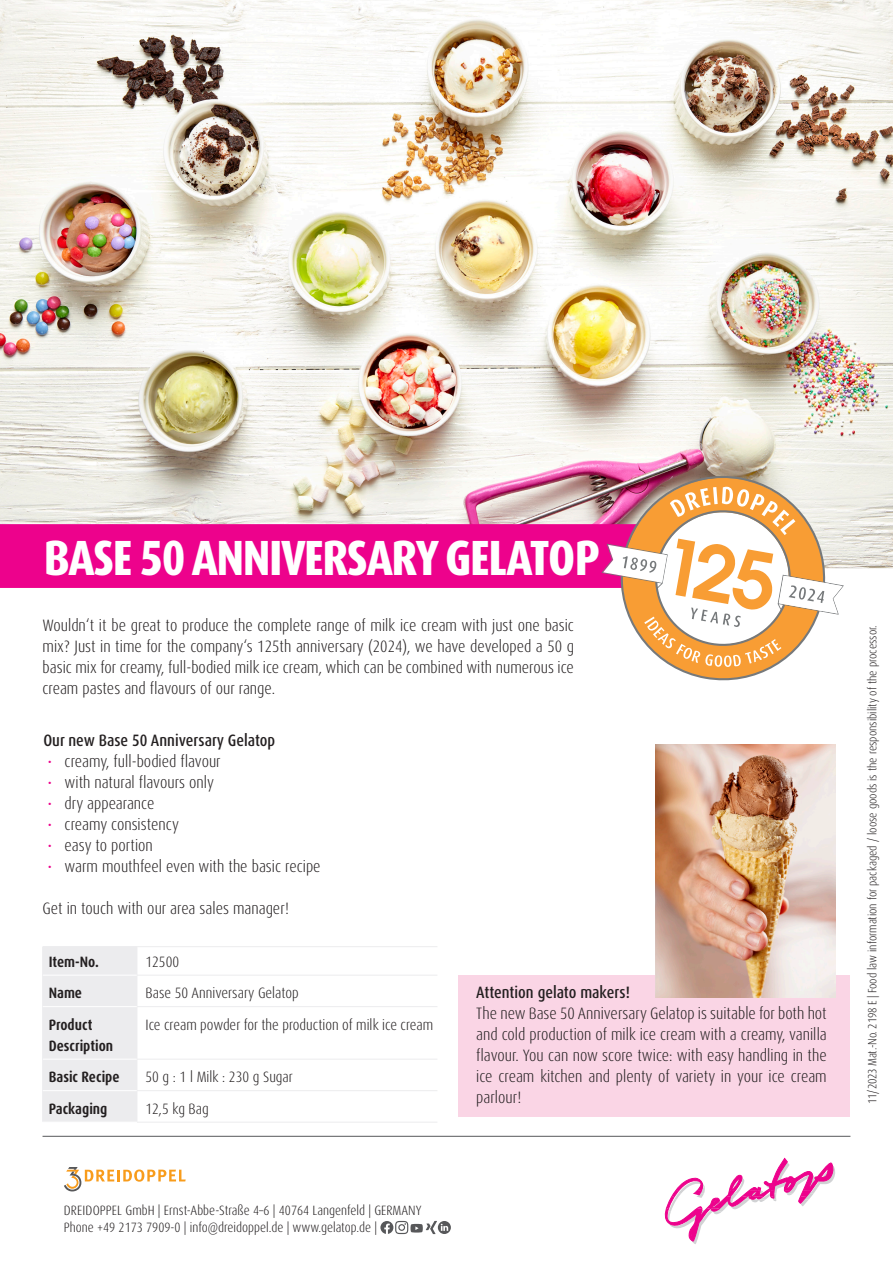
<style>
.page{position:relative;width:893px;height:1263px;background:#fff}
.page>*{position:absolute;margin:0;border:0;box-sizing:border-box;transform-origin:0 0}
.t1{font:800 condensed 49.5px "Dax Pro";letter-spacing:-.03em;color:#fff}
.t2{font:300 condensed 16.5px/21px "Dax Pro";color:#231f20;text-align:justify}
.t3{font:500 condensed 16.5px "Dax Pro";color:#231f20}
.t4{font:300 condensed 15px "Dax Pro";color:#231f20}
.t5{font:700 condensed 15px/21px "Dax Pro";color:#231f20}
.t6{font:300 condensed 13.5px/17.2px "Dax Pro";color:#231f20}
.t7{font:300 condensed 12px "Dax Pro";color:#231f20}
.s1{color:#ed028c}
</style>
<div class="page">
<hr style="left:43px;top:1136px;width:807px;height:1px;background:#57585a">
<svg style="left:664px;top:1158px;width:171px;height:86px"></svg>
<svg style="left:64px;top:1167px;width:122px;height:24px"></svg>
<svg style="left:380px;top:1221px;width:71px;height:13px"></svg>
<div style="left:42px;top:947px;width:96px;height:175px;background:#ececee"></div>
<hr style="left:42px;top:975px;width:1px;height:32px;background:#ececee">
<hr style="left:137px;top:975px;width:1px;height:32px;background:#ececee">
<hr style="left:42px;top:1007px;width:1px;height:52px;background:#ececee">
<hr style="left:137px;top:1007px;width:1px;height:52px;background:#ececee">
<hr style="left:42px;top:1059px;width:1px;height:32px;background:#ececee">
<hr style="left:137px;top:1059px;width:1px;height:32px;background:#ececee">
<hr style="left:42px;top:1091px;width:1px;height:31px;background:#ececee">
<hr style="left:137px;top:1091px;width:1px;height:31px;background:#ececee">
<hr style="left:43px;top:946px;width:94px;height:1px;background:#ececee">
<hr style="left:137px;top:946px;width:300px;height:1px;background:#ececee">
<hr style="left:137px;top:975px;width:300px;height:1px;background:#ececee">
<hr style="left:137px;top:1006px;width:300px;height:1px;background:#ececee">
<hr style="left:137px;top:1059px;width:300px;height:1px;background:#ececee">
<hr style="left:137px;top:1090px;width:300px;height:1px;background:#ececee">
<hr style="left:137px;top:1122px;width:300px;height:1px;background:#ececee">
<hr style="left:43px;top:975px;width:94px;height:1px;background:#fff">
<hr style="left:43px;top:1006px;width:94px;height:1px;background:#fff">
<hr style="left:43px;top:1059px;width:94px;height:1px;background:#fff">
<hr style="left:43px;top:1090px;width:94px;height:1px;background:#fff">
<div style="left:458px;top:975px;width:392px;height:142px;background:#fad5e5"></div>
<img style="left:0;top:0;width:893px;height:568px">
<img style="left:601px;top:469px;width:243px;height:212px">
<svg style="left:0;top:487px;width:843px;height:180px"></svg>
<img style="left:656px;top:745px;width:179px;height:252px">
<h1 class="t1" style="left:44px;top:526px;width:558px">BASE 50 ANNIVERSARY GELATOP</h1>
<p class="t2" style="left:43px;top:614px;width:533px">Wouldn‘t it be great to produce the complete range of milk ice cream with just one basic mix? Just in time for the company‘s 125th anniversary (2024), we have developed a 50 g basic mix for creamy, full-bodied milk ice cream, which can be combined with numerous ice cream pastes and flavours of our range.</p>
<p class="t3" style="left:43px;top:730px;width:233px">Our new Base 50 Anniversary Gelatop</p>
<p class="t2" style="left:48px;top:751px;width:175px"><span class="s1">•</span> creamy, full-bodied flavour</p>
<p class="t2" style="left:48px;top:772px;width:168px"><span class="s1">•</span> with natural flavours only</p>
<p class="t2" style="left:48px;top:793px;width:108px"><span class="s1">•</span> dry appearance</p>
<p class="t2" style="left:48px;top:814px;width:133px"><span class="s1">•</span> creamy consistency</p>
<p class="t2" style="left:48px;top:835px;width:107px"><span class="s1">•</span> easy to portion</p>
<p class="t2" style="left:48px;top:856px;width:275px"><span class="s1">•</span> warm mouthfeel even with the basic recipe</p>
<p class="t2" style="left:43px;top:898px;width:248px">Get in touch with our area sales manager!</p>
<p class="t5" style="left:49px;top:951px;width:52px">Item-No.</p>
<p class="t4" style="left:145px;top:952px;width:35px">12500</p>
<p class="t5" style="left:49px;top:982px;width:35px">Name</p>
<p class="t4" style="left:145px;top:983px;width:155px">Base 50 Anniversary Gelatop</p>
<p class="t5" style="left:49px;top:1014px;width:66px">Product<br>Description</p>
<p class="t4" style="left:145px;top:1015px;width:289px">Ice cream powder for the production of milk ice cream</p>
<p class="t5" style="left:49px;top:1066px;width:72px">Basic Recipe</p>
<p class="t4" style="left:145px;top:1067px;width:149px">50 g : 1 l Milk : 230 g Sugar</p>
<p class="t5" style="left:49px;top:1098px;width:60px">Packaging</p>
<p class="t4" style="left:145px;top:1099px;width:65px">12,5 kg Bag</p>
<p class="t6" style="left:64px;top:1202px;width:359px">DREIDOPPEL GmbH | Ernst-Abbe-Straße 4–6 | 40764 Langenfeld | GERMANY<br>Phone +49 2173 7909-0 | info@dreidoppel.de | www.gelatop.de |</p>
<p class="t3" style="left:476px;top:982px;width:155px">Attention gelato makers!</p>
<p class="t2" style="left:476px;top:1003px;width:352px">The new Base 50 Anniversary Gelatop is suitable for both hot and cold production of milk ice cream with a creamy, vanilla flavour. You can now score twice: with easy handling in the ice cream kitchen and plenty of variety in your ice cream parlour!</p>
<p class="t7" style="left:864px;top:1104px;width:480px;rotate:-90deg">11/2023 Mat.-No. 2198 E | Food law information for packaged / loose goods is the responsibility of the processor.</p>
</div>
